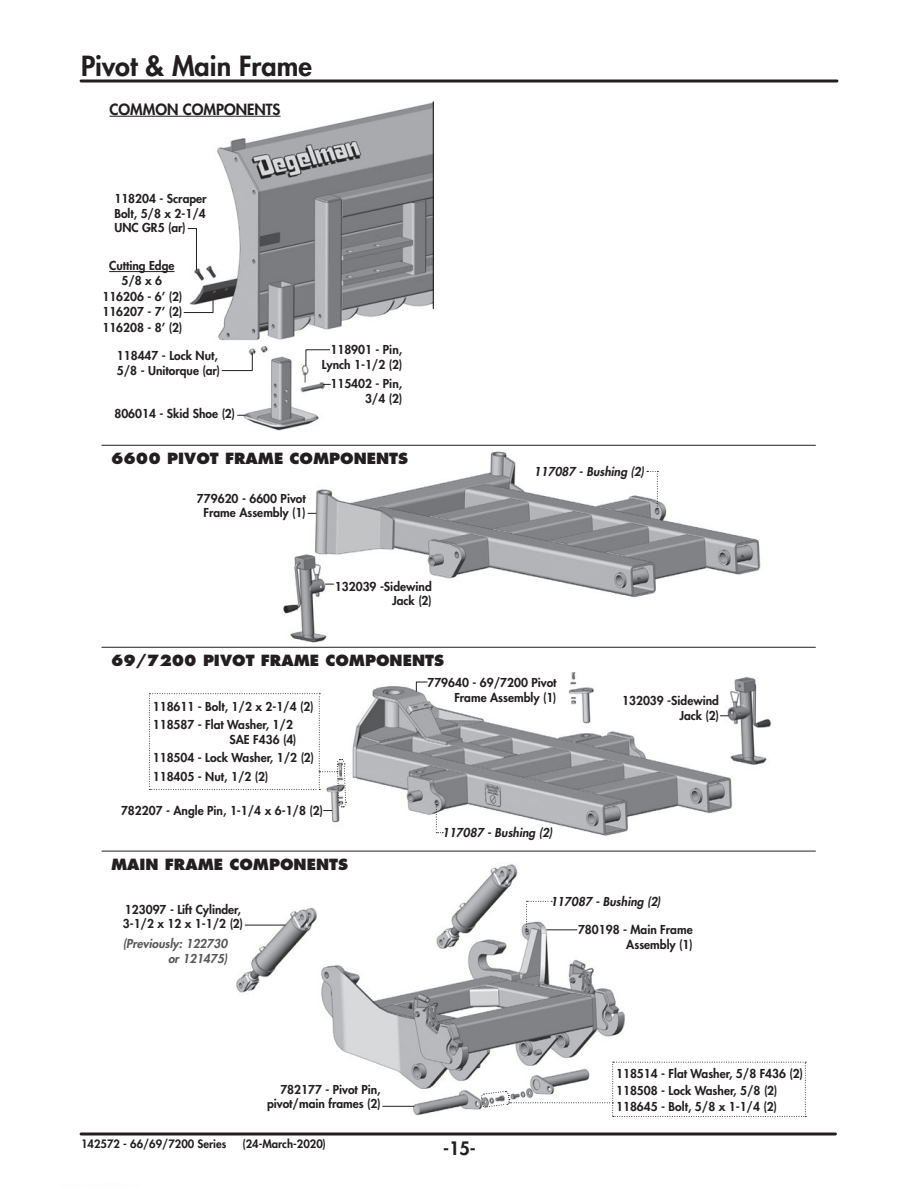
<style>
.page{position:relative;width:918px;height:1188px;background:#fff}
.page>*{position:absolute;margin:0;border:0;box-sizing:border-box;transform-origin:0 0}
.t1{font:800 27px "Futura Std";color:#231f20}
.t2{font:800 18px "Futura Std";color:#231f20}
.t3{font:800 15px "Futura Std";color:#231f20}
.t4{font:800 15px "Futura Std";color:#231f20}
.t5{font:800 12px/14.4px "Futura Std";color:#231f20;text-align:right}
.t6{font:italic 800 12px "Futura Std";color:#231f20}
.t7{font:italic 800 12px/14.4px "Futura Std";color:#57585a;text-align:right}
.t8{font:800 11.25px "Futura Std";color:#231f20}
</style>
<div class="page">
<hr style="left:81px;top:80px;width:756px;height:3px;background:#231f20">
<svg style="left:81px;top:1132px;width:754px;height:4px;background:#595657"></svg>
<hr style="left:102px;top:647px;width:713px;height:1px;background:#231f20">
<hr style="left:102px;top:445px;width:713px;height:1px;background:#231f20">
<hr style="left:102px;top:851px;width:713px;height:1px;background:#231f20">
<img style="left:187px;top:101px;width:247px;height:330px">
<hr style="left:433px;top:102px;width:1px;height:207px;background:#231f20">
<svg style="left:221px;top:353px;width:32px;height:18px"></svg>
<svg style="left:305px;top:349px;width:25px;height:17px"></svg>
<svg style="left:187px;top:228px;width:10px;height:43px"></svg>
<svg style="left:183px;top:299px;width:31px;height:14px"></svg>
<hr style="left:109px;top:271px;width:65px;height:1px;background:#231f20">
<hr style="left:110px;top:116px;width:171px;height:1px;background:#231f20">
<img style="left:331px;top:673px;width:441px;height:163px">
<svg style="left:436px;top:804px;width:7px;height:29px"></svg>
<svg style="left:416px;top:681px;width:12px;height:11px"></svg>
<svg style="left:149px;top:693px;width:198px;height:118px"></svg>
<img style="left:283px;top:451px;width:478px;height:192px">
<svg style="left:647px;top:471px;width:11px;height:38px"></svg>
<img style="left:236px;top:864px;width:443px;height:252px">
<hr style="left:547px;top:929px;width:30px;height:1px;background:#231f20">
<svg style="left:526px;top:901px;width:26px;height:31px"></svg>
<hr style="left:245px;top:925px;width:40px;height:1px;background:#231f20">
<hr style="left:383px;top:1106px;width:31px;height:1px;background:#231f20">
<svg style="left:481px;top:1062px;width:325px;height:55px"></svg>
<h1 class="t1" style="left:81px;top:49px;width:232px">Pivot &amp; Main Frame</h1>
<p class="t4" style="left:110px;top:100px;width:172px">COMMON COMPONENTS</p>
<p class="t5" style="left:114px;top:192px;width:94px;text-align:justify">118204 - Scraper Bolt, 5/8 x 2-1/4<br>UNC GR5 (ar)</p>
<p class="t5" style="left:109px;top:259px;width:67px;text-align:center">Cutting Edge<br>5/8 x 6</p>
<p class="t5" style="left:102px;top:304px;width:81px;line-height:15.3px;text-align:left">116207 - 7’ (2)<br>116208 - 8’ (2)</p>
<p class="t5" style="left:102px;top:289px;width:81px">116206 - 6’ (2)</p>
<p class="t5" style="left:117px;top:349px;width:105px;text-align:left">118447 - Lock Nut,<br>5/8 - Unitorque (ar)</p>
<p class="t5" style="left:114px;top:407px;width:122px">806014 - Skid Shoe (2)</p>
<p class="t5" style="left:322px;top:343px;width:82px">118901 - Pin,<br>Lynch 1-1/2 (2)</p>
<p class="t5" style="left:330px;top:377px;width:73px">115402 - Pin,<br>3/4 (2)</p>
<p class="t3" style="left:111px;top:449px;width:299px">6600 PIVOT FRAME COMPONENTS</p>
<p class="t5" style="left:197px;top:491px;width:110px;text-align:center">779620 - 6600 Pivot<br>Frame Assembly (1)</p>
<p class="t5" style="left:335px;top:579px;width:98px">132039 -Sidewind<br>Jack (2)</p>
<p class="t6" style="left:534px;top:464px;width:112px">117087 - Bushing (2)</p>
<p class="t3" style="left:111px;top:651px;width:335px">69/7200 PIVOT FRAME COMPONENTS</p>
<p class="t5" style="left:427px;top:676px;width:131px">779640 - 69/7200 Pivot<br>Frame Assembly (1)</p>
<p class="t5" style="left:153px;top:699px;width:162px">118611 - Bolt, 1/2 x 2-1/4 (2)</p>
<p class="t5" style="left:153px;top:748px;width:163px;line-height:19.2px;text-align:left">118504 - Lock Washer, 1/2 (2)<br>118405 - Nut, 1/2 (2)</p>
<p class="t5" style="left:153px;top:718px;width:145px">118587 - Flat Washer, 1/2<br>SAE F436 (4)</p>
<p class="t5" style="left:121px;top:803px;width:203px">782207 - Angle Pin, 1-1/4 x 6-1/8 (2)</p>
<p class="t6" style="left:442px;top:825px;width:112px">117087 - Bushing (2)</p>
<p class="t5" style="left:622px;top:694px;width:98px">132039 -Sidewind<br>Jack (2)</p>
<p class="t3" style="left:111px;top:855px;width:239px">MAIN FRAME COMPONENTS</p>
<p class="t5" style="left:123px;top:902px;width:122px;text-align:left">123097 - Lift Cylinder,<br>3-1/2 x 12 x 1-1/2 (2)</p>
<p class="t7" style="left:123px;top:937px;width:106px">(Previously: 122730 or 121475)</p>
<p class="t5" style="left:267px;top:1082px;width:115px">782177 - Pivot Pin, pivot/main frames (2)</p>
<p class="t8" style="left:81px;top:1137px;width:147px">142572 - 66/69/7200 Series</p>
<p class="t8" style="left:243px;top:1137px;width:85px">(24-March-2020)</p>
<h2 class="t2" style="left:443px;top:1137px;width:34px">-15-</h2>
<p class="t6" style="left:550px;top:894px;width:112px">117087 - Bushing (2)</p>
<p class="t5" style="left:578px;top:923px;width:116px">780198 - Main Frame<br>Assembly (1)</p>
<p class="t5" style="left:616px;top:1066px;width:188px">118514 - Flat Washer, 5/8 F436 (2)</p>
<p class="t5" style="left:616px;top:1083px;width:163px">118508 - Lock Washer, 5/8 (2)</p>
<p class="t5" style="left:616px;top:1099px;width:162px">118645 - Bolt, 5/8 x 1-1/4 (2)</p>
</div>
